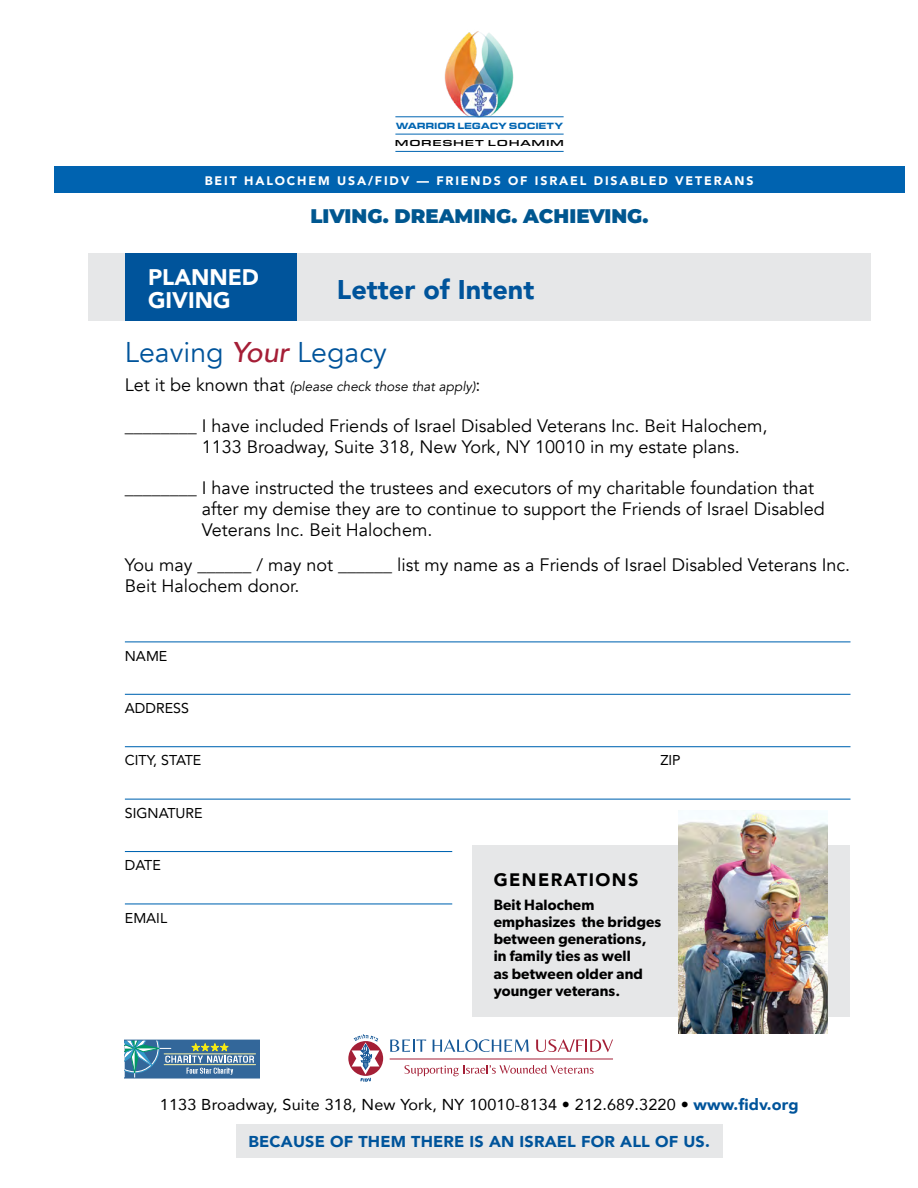
<style>
.page{position:relative;width:918px;height:1188px;background:#fff}
.page>*{position:absolute;margin:0;border:0;box-sizing:border-box;transform-origin:0 0}
.t1{font:28.5px "Avenir";color:#00549b}
.t2{font:900 27px "Avenir";color:#00549b}
.t3{font:900 22.5px/22.5px "Avenir";color:#fff}
.t4{font:900 19.65px "Montserrat";color:#005790}
.t5{font:18px/21px "Avenir";color:#000}
.t6{font:900 18px "Avenir";letter-spacing:.08em;color:#000}
.t7{font:15.75px "Avenir";letter-spacing:.01em;color:#000}
.t8{font:900 15.75px "Avenir";letter-spacing:.01em;color:#00549b}
.t9{font:600 15px/17.2px "Gibson";letter-spacing:.01em;color:#000}
.t10{font:14.25px "Avenir";color:#000}
.t11{font:italic 13.5px "Avenir";color:#000}
.t12{font:900 12.3px "Avenir";letter-spacing:.15em;color:#fff}
.t13{font:900 9.3px "Eurostile Ext";letter-spacing:-.02em;color:#0065b2;scale:.95 1}
.t14{font:500 9px "Eurostile Ext";letter-spacing:.06em;color:#000;scale:1.2 1}
.s1{font-weight:500;font-style:italic;color:#a51e36}
.s2{font-style:normal;font-size:18px}
.s3{font-weight:900;color:#00549b}
</style>
<div class="page">
<div style="left:237px;top:1125px;width:486px;height:33px;background:#e6e7e8"></div>
<img style="left:439px;top:31px;width:80px;height:87px">
<hr style="left:395px;top:116px;width:169px;height:1px;background:#0065b2">
<hr style="left:395px;top:134px;width:169px;height:1px;background:#0065b2">
<hr style="left:395px;top:151px;width:169px;height:1px;background:#0065b2">
<div style="left:54px;top:166px;width:850px;height:27px;background:#0063b0"></div>
<svg style="left:404px;top:1065px;width:190px;height:11px"></svg>
<svg style="left:348px;top:1041px;width:35px;height:35px"></svg>
<svg style="left:352px;top:1034px;width:27px;height:48px"></svg>
<hr style="left:390px;top:1059px;width:223px;height:1px;background:#a41f36">
<svg style="left:390px;top:1040px;width:36px;height:12px"></svg>
<svg style="left:433px;top:1039px;width:96px;height:13px"></svg>
<svg style="left:536px;top:1039px;width:77px;height:13px"></svg>
<div style="left:88px;top:254px;width:783px;height:67px;background:#e6e7e8"></div>
<div style="left:125px;top:254px;width:171px;height:67px;background:#00549b"></div>
<hr style="left:125px;top:641px;width:725px;height:1px;background:#0065b2">
<hr style="left:125px;top:694px;width:725px;height:1px;background:#0065b2">
<hr style="left:125px;top:746px;width:725px;height:1px;background:#0065b2">
<hr style="left:125px;top:799px;width:725px;height:1px;background:#0065b2">
<hr style="left:125px;top:851px;width:327px;height:1px;background:#0065b2">
<hr style="left:125px;top:903px;width:327px;height:1px;background:#0065b2">
<svg style="left:125px;top:1040px;width:135px;height:38px;background:#5685a3"></svg>
<div style="left:472px;top:846px;width:378px;height:171px;background:#e6e7e8"></div>
<img style="left:678px;top:812px;width:150px;height:222px">
<p class="t13" style="left:396px;top:119px;width:178px">WARRIOR LEGACY SOCIETY</p>
<p class="t14" style="left:395px;top:137px;width:143px">MORESHET LOHAMIM</p>
<p class="t12" style="left:205px;top:170px;width:550px">BEIT HALOCHEM USA/FIDV — FRIENDS OF ISRAEL DISABLED VETERANS</p>
<p class="t4" style="left:310px;top:201px;width:340px">LIVING. DREAMING. ACHIEVING.</p>
<p class="t3" style="left:148px;top:265px;width:112px">PLANNED<br>GIVING</p>
<h1 class="t1" style="left:125px;top:335px;width:263px">Leaving <span class="s1">Your</span> Legacy</h1>
<p class="t11" style="left:125px;top:378px;width:357px"><span class="s2">Let it be known that</span> (please check those that apply)<span class="s2">:</span></p>
<p class="t5" style="left:202px;top:416px;width:567px;text-indent:-77px">________ I have included Friends of Israel Disabled Veterans Inc. Beit Halochem,<br>1133 Broadway, Suite 318, New York, NY 10010 in my estate plans.</p>
<p class="t5" style="left:202px;top:478px;width:625px;text-indent:-77px">________ I have instructed the trustees and executors of my charitable foundation that after my demise they are to continue to support the Friends of Israel Disabled<br>Veterans Inc. Beit Halochem.</p>
<p class="t5" style="left:125px;top:555px;width:727px">You may ______ / may not ______ list my name as a Friends of Israel Disabled Veterans Inc.<br>Beit Halochem donor.</p>
<h2 class="t2" style="left:337px;top:267px;width:199px">Letter of Intent</h2>
<p class="t10" style="left:125px;top:644px;width:44px">NAME</p>
<p class="t10" style="left:125px;top:697px;width:66px">ADDRESS</p>
<p class="t10" style="left:125px;top:749px;width:78px">CITY, STATE</p>
<p class="t10" style="left:660px;top:749px;width:22px">ZIP</p>
<p class="t10" style="left:125px;top:801px;width:79px">SIGNATURE</p>
<p class="t10" style="left:125px;top:854px;width:37px">DATE</p>
<p class="t10" style="left:125px;top:906px;width:44px">EMAIL</p>
<p class="t6" style="left:494px;top:864px;width:146px">GENERATIONS</p>
<p class="t9" style="left:494px;top:895px;width:169px">Beit Halochem emphasizes the bridges between generations, in family ties as well<br>as between older and younger veterans.</p>
<p class="t7" style="left:160px;top:1092px;width:640px">1133 Broadway, Suite 318, New York, NY 10010-8134 • 212.689.3220 • <span class="s3">www.fidv.org</span></p>
<p class="t8" style="left:249px;top:1129px;width:463px">BECAUSE OF THEM THERE IS AN ISRAEL FOR ALL OF US.</p>
</div>
